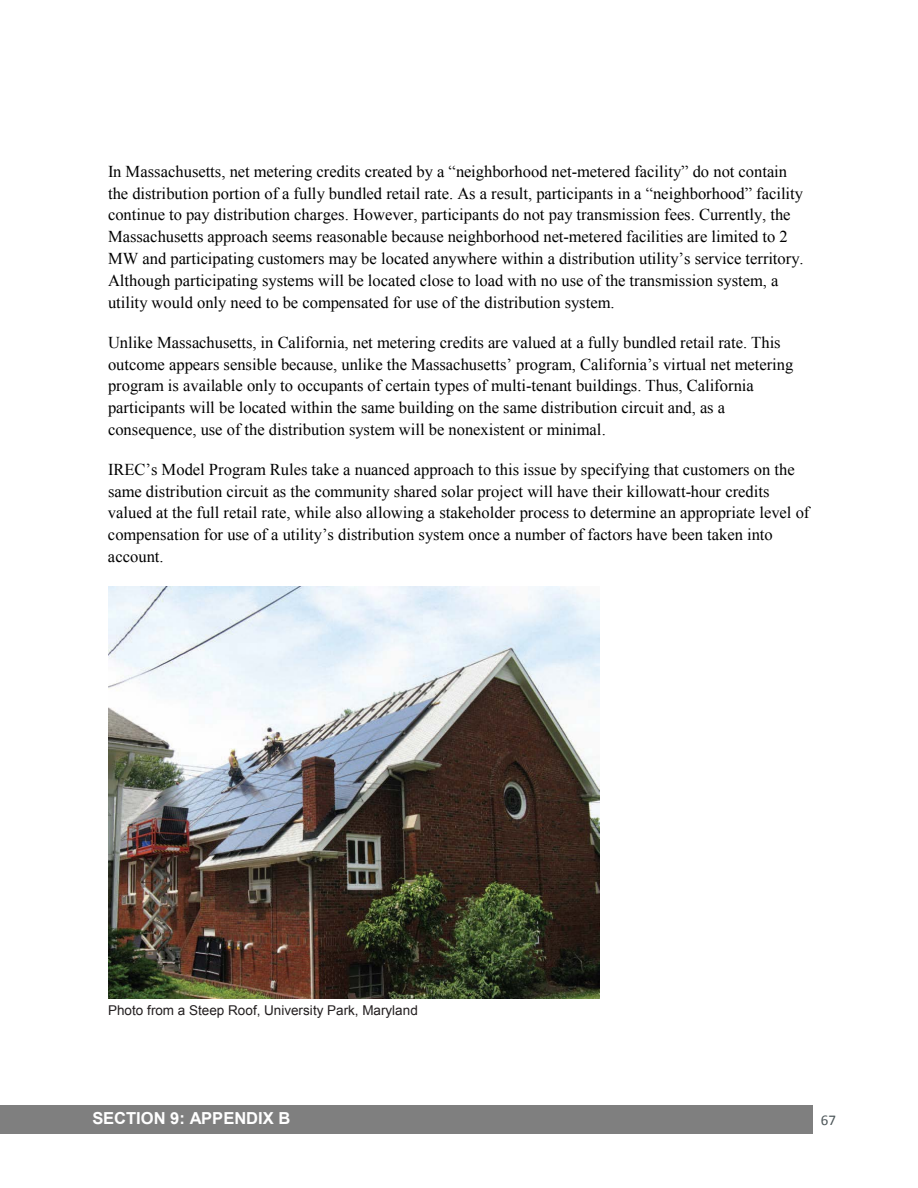
<style>
.page{position:relative;width:918px;height:1188px;background:#fff}
.page>*{position:absolute;margin:0;border:0;box-sizing:border-box;transform-origin:0 0}
.t1{font:16.5px/21.8px "Times New Roman";color:#000}
.t2{font:700 16.5px "Arial";letter-spacing:-.005em;color:#fff}
.t3{font:15px "Calibri";color:#4d5659}
.t4{font:13.5px "Arial";color:#221e1f}
</style>
<div class="page">
<div style="left:0;top:1106px;width:812px;height:28px;background:#7f7f7f"></div>
<img style="left:108px;top:587px;width:492px;height:411px">
<p class="t1" style="left:108px;top:160px;width:697px">In Massachusetts, net metering credits created by a “neighborhood net-metered facility” do not contain the distribution portion of a fully bundled retail rate. As a result, participants in a “neighborhood” facility continue to pay distribution charges. However, participants do not pay transmission fees. Currently, the Massachusetts approach seems reasonable because neighborhood net-metered facilities are limited to 2<br>MW and participating customers may be located anywhere within a distribution utility’s service territory.<br>Although participating systems will be located close to load with no use of the transmission system, a utility would only need to be compensated for use of the distribution system.</p>
<p class="t1" style="left:108px;top:331px;width:687px">Unlike Massachusetts, in California, net metering credits are valued at a fully bundled retail rate. This outcome appears sensible because, unlike the Massachusetts’ program, California’s virtual net metering program is available only to occupants of certain types of multi-tenant buildings. Thus, California participants will be located within the same building on the same distribution circuit and, as a consequence, use of the distribution system will be nonexistent or minimal.</p>
<p class="t1" style="left:108px;top:458px;width:703px">IREC’s Model Program Rules take a nuanced approach to this issue by specifying that customers on the same distribution circuit as the community shared solar project will have their killowatt-hour credits valued at the full retail rate, while also allowing a stakeholder process to determine an appropriate level of compensation for use of a utility’s distribution system once a number of factors have been taken into account.</p>
<p class="t4" style="left:108px;top:1001px;width:311px">Photo from a Steep Roof, University Park, Maryland</p>
<p class="t2" style="left:92px;top:1107px;width:200px">SECTION 9: APPENDIX B</p>
<p class="t3" style="left:821px;top:1111px;width:17px">67</p>
</div>
